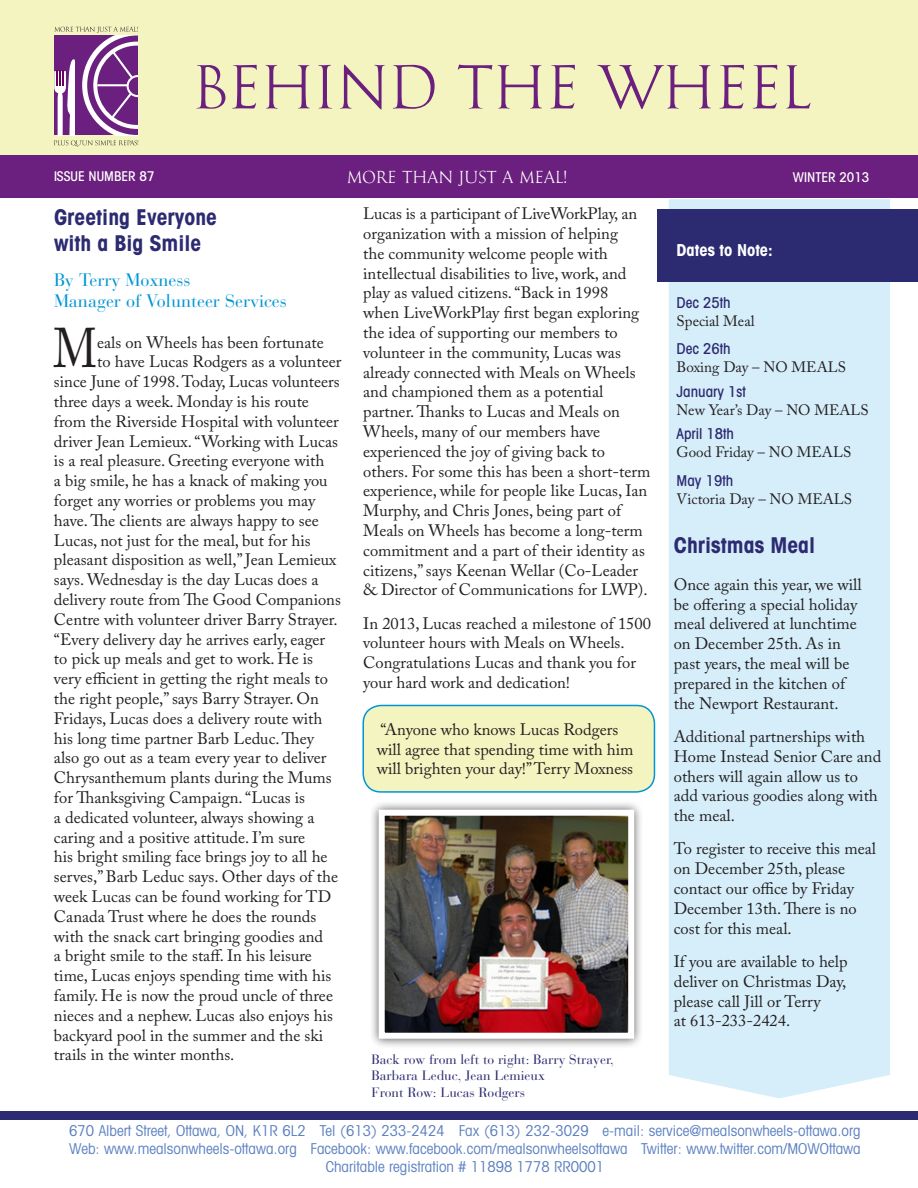
<style>
.page{position:relative;width:918px;height:1188px;background:#fff}
.page>*{position:absolute;margin:0;border:0;box-sizing:border-box;transform-origin:0 0}
.t1{font:61.5px "Goudy Trajan";color:#6b1f7e}
.t2{font:55.5px "Adobe Caslon Pro";color:#231f20;scale:.8 1}
.t3{font:700 condensed 21.75px/26.1px "Avant Garde";color:#2c2a71}
.t4{font:18px/21.6px "Bauer Bodoni";color:#0095d4}
.t5{font:17.25px "Goudy Trajan";color:#fff}
.t6{font:16.5px/19.8px "Adobe Caslon Pro";color:#231f20}
.t7{font:700 condensed 16.5px "Avant Garde";color:#fff}
.t8{font:condensed 15px/18px "Avant Garde";color:#5d81c1;text-align:center}
.t9{font:15px "Adobe Caslon Pro";color:#231f20}
.t10{font:500 condensed 15px "Avant Garde";color:#2c2a71}
.t11{font:13.5px/16.2px "Bauer Bodoni";color:#2c2a71}
.t12{font:500 condensed 13.5px "Avant Garde";color:#fff}
</style>
<div class="page">
<div style="left:363px;top:705px;width:291px;height:87px;background:#f3f4bf;border-radius:18px"></div>
<div style="left:362px;top:705px;width:293px;height:88px;border:2px solid #0095d4;border-radius:18px"></div>
<div style="left:0;top:0;width:918px;height:171px;background:#f3f4bf"></div>
<div style="left:669px;top:199px;width:221px;height:899px;background:#d6eefa"></div>
<div style="left:657px;top:210px;width:261px;height:72px;background:#2c2a71"></div>
<div style="left:0;top:156px;width:918px;height:42px;background:#6b1f7e"></div>
<svg style="left:54px;top:27px;width:85px;height:119px;background:#a072a3"></svg>
<div style="left:0;top:1112px;width:918px;height:8px;background:#2c2a71"></div>
<div style="left:369px;top:800px;width:275px;height:248px;background:#231f20;opacity:.75"></div>
<img style="left:386px;top:817px;width:241px;height:215px">
<div style="left:379px;top:810px;width:255px;height:229px;border:6px solid #fff"></div>
<h1 class="t1" style="left:192px;top:53px;width:621px">BEHIND THE WHEEL</h1>
<p class="t12" style="left:54px;top:168px;width:102px">ISSUE NUMBER 87</p>
<p class="t5" style="left:347px;top:167px;width:222px">MORE THAN JUST A MEAL!</p>
<p class="t12" style="left:793px;top:168px;width:78px">WINTER 2013</p>
<h3 class="t3" style="left:54px;top:203px;width:165px">Greeting Everyone with a Big Smile</h3>
<p class="t4" style="left:54px;top:269px;width:234px">By Terry Moxness<br>Manager of Volunteer Services</p>
<h2 class="t2" style="left:54px;top:316px;width:56px">M</h2>
<p class="t6" style="left:97px;top:332px;width:228px">eals on Wheels has been fortunate</p>
<p class="t6" style="left:97px;top:352px;width:246px">to have Lucas Rodgers as a volunteer</p>
<p class="t6" style="left:54px;top:372px;width:287px">since June of 1998. Today, Lucas volunteers</p>
<p class="t6" style="left:54px;top:391px;width:256px">three days a week. Monday is his route</p>
<p class="t6" style="left:54px;top:411px;width:286px">from the Riverside Hospital with volunteer</p>
<p class="t6" style="left:54px;top:431px;width:285px">driver Jean Lemieux. “Working with Lucas</p>
<p class="t6" style="left:54px;top:451px;width:272px">is a real pleasure. Greeting everyone with</p>
<p class="t6" style="left:54px;top:471px;width:275px">a big smile, he has a knack of making you</p>
<p class="t6" style="left:54px;top:490px;width:263px">forget any worries or problems you may</p>
<p class="t6" style="left:54px;top:510px;width:266px">have. The clients are always happy to see</p>
<p class="t6" style="left:54px;top:530px;width:258px">Lucas, not just for the meal, but for his</p>
<p class="t6" style="left:54px;top:550px;width:284px">pleasant disposition as well,” Jean Lemieux</p>
<p class="t6" style="left:54px;top:570px;width:266px">says. Wednesday is the day Lucas does a</p>
<p class="t6" style="left:54px;top:589px;width:288px">delivery route from The Good Companions</p>
<p class="t6" style="left:54px;top:609px;width:285px">Centre with volunteer driver Barry Strayer.</p>
<p class="t6" style="left:54px;top:629px;width:273px">“Every delivery day he arrives early, eager</p>
<p class="t6" style="left:54px;top:649px;width:261px">to pick up meals and get to work. He is</p>
<p class="t6" style="left:54px;top:669px;width:276px">very efficient in getting the right meals to</p>
<p class="t6" style="left:54px;top:688px;width:266px">the right people,” says Barry Strayer. On</p>
<p class="t6" style="left:54px;top:708px;width:270px">Fridays, Lucas does a delivery route with</p>
<p class="t6" style="left:54px;top:728px;width:262px">his long time partner Barb Leduc. They</p>
<p class="t6" style="left:54px;top:748px;width:274px">also go out as a team every year to deliver</p>
<p class="t6" style="left:54px;top:768px;width:279px">Chrysanthemum plants during the Mums</p>
<p class="t6" style="left:54px;top:787px;width:253px">for Thanksgiving Campaign. “Lucas is</p>
<p class="t6" style="left:54px;top:807px;width:262px">a dedicated volunteer, always showing a</p>
<p class="t6" style="left:54px;top:827px;width:253px">caring and a positive attitude. I’m sure</p>
<p class="t6" style="left:54px;top:847px;width:275px">his bright smiling face brings joy to all he</p>
<p class="t6" style="left:54px;top:867px;width:286px">serves,” Barb Leduc says. Other days of the</p>
<p class="t6" style="left:54px;top:886px;width:279px">week Lucas can be found working for TD</p>
<p class="t6" style="left:54px;top:906px;width:264px">Canada Trust where he does the rounds</p>
<p class="t6" style="left:54px;top:926px;width:271px">with the snack cart bringing goodies and</p>
<p class="t6" style="left:54px;top:946px;width:259px">a bright smile to the staff. In his leisure</p>
<p class="t6" style="left:54px;top:966px;width:279px">time, Lucas enjoys spending time with his</p>
<p class="t6" style="left:54px;top:985px;width:281px">family. He is now the proud uncle of three</p>
<p class="t6" style="left:54px;top:1005px;width:281px">nieces and a nephew. Lucas also enjoys his</p>
<p class="t6" style="left:54px;top:1025px;width:271px">backyard pool in the summer and the ski</p>
<p class="t6" style="left:54px;top:1045px;width:182px">trails in the winter months.</p>
<p class="t6" style="left:363px;top:204px;width:289px">Lucas is a participant of LiveWorkPlay, an organization with a mission of helping<br>the community welcome people with intellectual disabilities to live, work, and play as valued citizens. “Back in 1998<br>when LiveWorkPlay first began exploring the idea of supporting our members to volunteer in the community, Lucas was already connected with Meals on Wheels and championed them as a potential partner. Thanks to Lucas and Meals on Wheels, many of our members have experienced the joy of giving back to others. For some this has been a short-term experience, while for people like Lucas, Ian Murphy, and Chris Jones, being part of Meals on Wheels has become a long-term commitment and a part of their identity as citizens,” says Keenan Wellar (Co-Leader &amp; Director of Communications for LWP).</p>
<p class="t6" style="left:363px;top:613px;width:289px">In 2013, Lucas reached a milestone of 1500 volunteer hours with Meals on Wheels.<br>Congratulations Lucas and thank you for your hard work and dedication!</p>
<p class="t6" style="left:377px;top:719px;width:258px">“Anyone who knows Lucas Rodgers will agree that spending time with him will brighten your day!” Terry Moxness</p>
<p class="t11" style="left:372px;top:1052px;width:244px">Back row from left to right: Barry Strayer,<br>Barbara Leduc, Jean Lemieux<br>Front Row: Lucas Rodgers</p>
<p class="t7" style="left:677px;top:240px;width:98px">Dates to Note:</p>
<p class="t10" style="left:677px;top:293px;width:56px">Dec 25th</p>
<p class="t9" style="left:677px;top:312px;width:80px">Special Meal</p>
<p class="t10" style="left:677px;top:339px;width:56px">Dec 26th</p>
<p class="t9" style="left:677px;top:358px;width:171px">Boxing Day – NO MEALS</p>
<p class="t10" style="left:677px;top:382px;width:71px">January 1st</p>
<p class="t9" style="left:677px;top:401px;width:194px">New Year’s Day – NO MEALS</p>
<p class="t10" style="left:677px;top:425px;width:59px">April 18th</p>
<p class="t9" style="left:677px;top:443px;width:176px">Good Friday – NO MEALS</p>
<p class="t10" style="left:677px;top:471px;width:58px">May 19th</p>
<p class="t9" style="left:677px;top:490px;width:177px">Victoria Day – NO MEALS</p>
<h3 class="t3" style="left:674px;top:531px;width:143px">Christmas Meal</h3>
<p class="t6" style="left:674px;top:574px;width:190px">Once again this year, we will be offering a special holiday meal delivered at lunchtime on December 25th. As in past years, the meal will be prepared in the kitchen of the Newport Restaurant.</p>
<p class="t6" style="left:674px;top:726px;width:209px">Additional partnerships with<br>Home Instead Senior Care and others will again allow us to add various goodies along with the meal.</p>
<p class="t6" style="left:674px;top:839px;width:204px">To register to receive this meal on December 25th, please contact our office by Friday<br>December 13th. There is no cost for this meal.</p>
<p class="t6" style="left:674px;top:951px;width:175px">If you are available to help deliver on Christmas Day, please call Jill or Terry<br>at 613-233-2424.</p>
<p class="t8" style="left:69px;top:1122px;width:793px">670 Albert Street, Ottawa, ON, K1R 6L2 Tel (613) 233-2424 Fax (613) 232-3029 e-mail: service@mealsonwheels-ottawa.org<br>Web: www.mealsonwheels-ottawa.org Facebook: www.facebook.com/mealsonwheelsottawa Twitter: www.twitter.com/MOWOttawa<br>Charitable registration # 11898 1778 RR0001</p>
</div>
